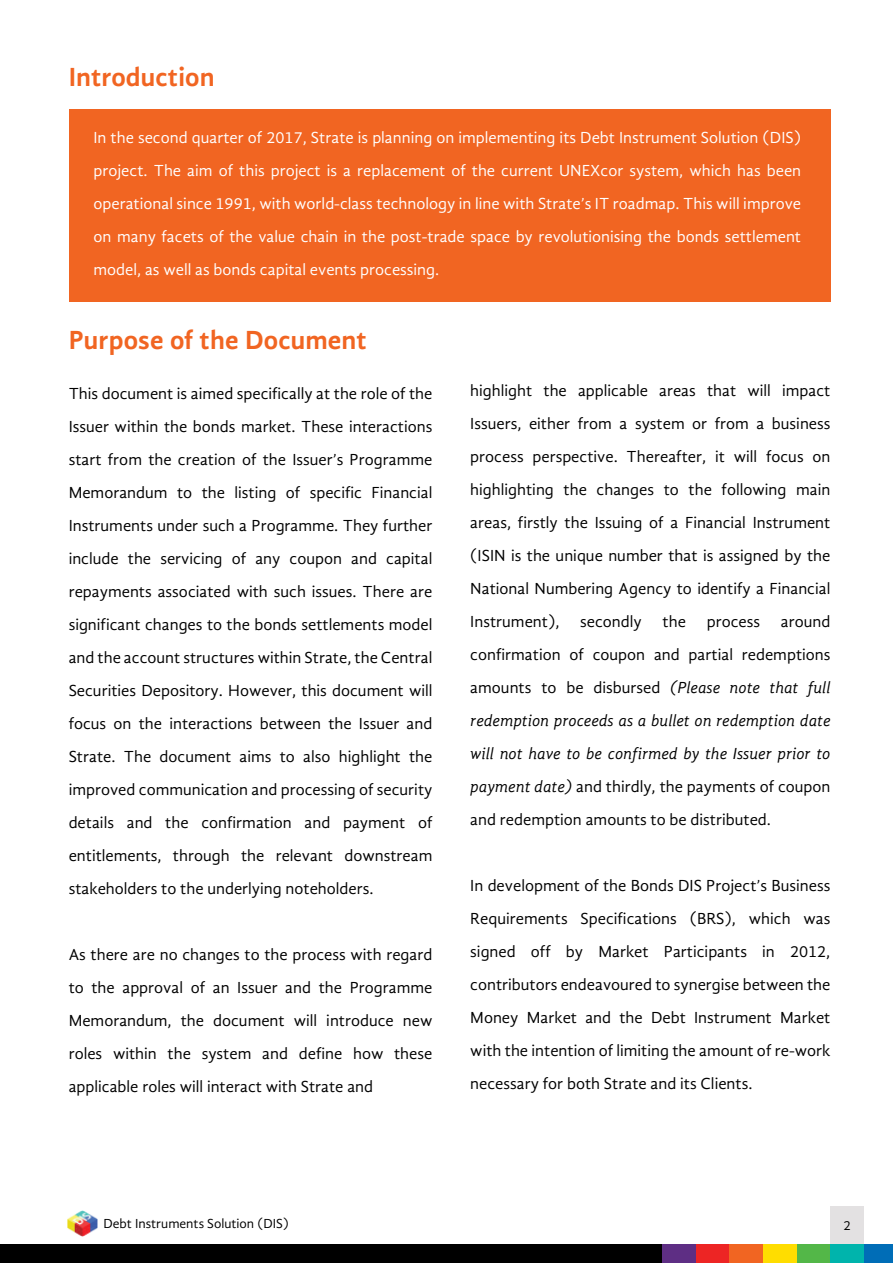
<style>
.page{position:relative;width:893px;height:1263px;background:#fff}
.page>*{position:absolute;margin:0;border:0;box-sizing:border-box;transform-origin:0 0}
.t1{font:700 27px "Gandhi Sans";letter-spacing:.005em;color:#f16522}
.t2{font:16.5px/33px "Gandhi Sans";color:#000;text-align:justify}
.t3{font:16.5px/33px "Gandhi Sans";color:#fff;text-align:justify}
.t4{font:13.5px "Gandhi Sans";color:#000}
.s1{font-style:italic}
</style>
<div class="page">
<div style="left:830px;top:1206px;width:34px;height:38px;background:#e3e1e2"></div>
<div style="left:0;top:1244px;width:678px;height:19px;background:#000"></div>
<div style="left:797px;top:1244px;width:33px;height:19px;background:#53b748"></div>
<div style="left:763px;top:1244px;width:34px;height:19px;background:#fd0"></div>
<div style="left:729px;top:1244px;width:34px;height:19px;background:#f16522"></div>
<div style="left:695px;top:1244px;width:34px;height:19px;background:#ed2524"></div>
<div style="left:662px;top:1244px;width:33px;height:19px;background:#5e2e84"></div>
<div style="left:830px;top:1244px;width:34px;height:19px;background:#00b4ac"></div>
<div style="left:864px;top:1244px;width:29px;height:19px;background:#006db7"></div>
<div style="left:69px;top:109px;width:761px;height:193px;background:#f16522"></div>
<img style="left:67px;top:1210px;width:30px;height:26px">
<h1 class="t1" style="left:69px;top:62px;width:147px">Introduction</h1>
<p class="t3" style="left:93px;top:121px;width:709px">In the second quarter of 2017, Strate is planning on implementing its Debt Instrument Solution (DIS) project. The aim of this project is a replacement of the current UNEXcor system, which has been operational since 1991, with world-class technology in line with Strate’s IT roadmap. This will improve on many facets of the value chain in the post-trade space by revolutionising the bonds settlement model, as well as bonds capital events processing.</p>
<h1 class="t1" style="left:69px;top:324px;width:300px">Purpose of the Document</h1>
<p class="t2" style="left:69px;top:377px;width:365px">This document is aimed specifically at the role of the Issuer within the bonds market. These interactions start from the creation of the Issuer’s Programme Memorandum to the listing of specific Financial Instruments under such a Programme. They further include the servicing of any coupon and capital repayments associated with such issues. There are significant changes to the bonds settlements model and the account structures within Strate, the Central Securities Depository. However, this document will focus on the interactions between the Issuer and Strate. The document aims to also highlight the improved communication and processing of security details and the confirmation and payment of entitlements, through the relevant downstream stakeholders to the underlying noteholders.</p>
<p class="t2" style="left:69px;top:938px;width:365px">As there are no changes to the process with regard to the approval of an Issuer and the Programme Memorandum, the document will introduce new roles within the system and define how these applicable roles will interact with Strate and</p>
<p class="t2" style="left:470px;top:374px;width:362px">highlight the applicable areas that will impact Issuers, either from a system or from a business process perspective. Thereafter, it will focus on highlighting the changes to the following main areas, firstly the Issuing of a Financial Instrument (ISIN is the unique number that is assigned by the National Numbering Agency to identify a Financial Instrument),</p>
<p class="t2" style="left:470px;top:605px;width:362px;text-indent:311px">around confirmation of coupon and partial redemptions amounts to be disbursed <span class="s1">(Please note that full redemption proceeds as a bullet on redemption date will not have to be confirmed by the Issuer prior to payment date)</span> and thirdly, the payments of coupon and redemption amounts to be distributed.</p>
<p class="t2" style="left:580px;top:605px;width:63px">secondly</p>
<p class="t2" style="left:663px;top:605px;width:25px">the</p>
<p class="t2" style="left:707px;top:605px;width:55px">process</p>
<p class="t2" style="left:470px;top:869px;width:362px">In development of the Bonds DIS Project’s Business Requirements Specifications (BRS), which was signed off by Market Participants in 2012, contributors endeavoured to synergise between the Money Market and the Debt Instrument Market with the intention of limiting the amount of re-work necessary for both Strate and its Clients.</p>
<p class="t4" style="left:103px;top:1216px;width:187px">Debt Instruments Solution (DIS)</p>
<p class="t4" style="left:844px;top:1217px;width:9px">2</p>
</div>
